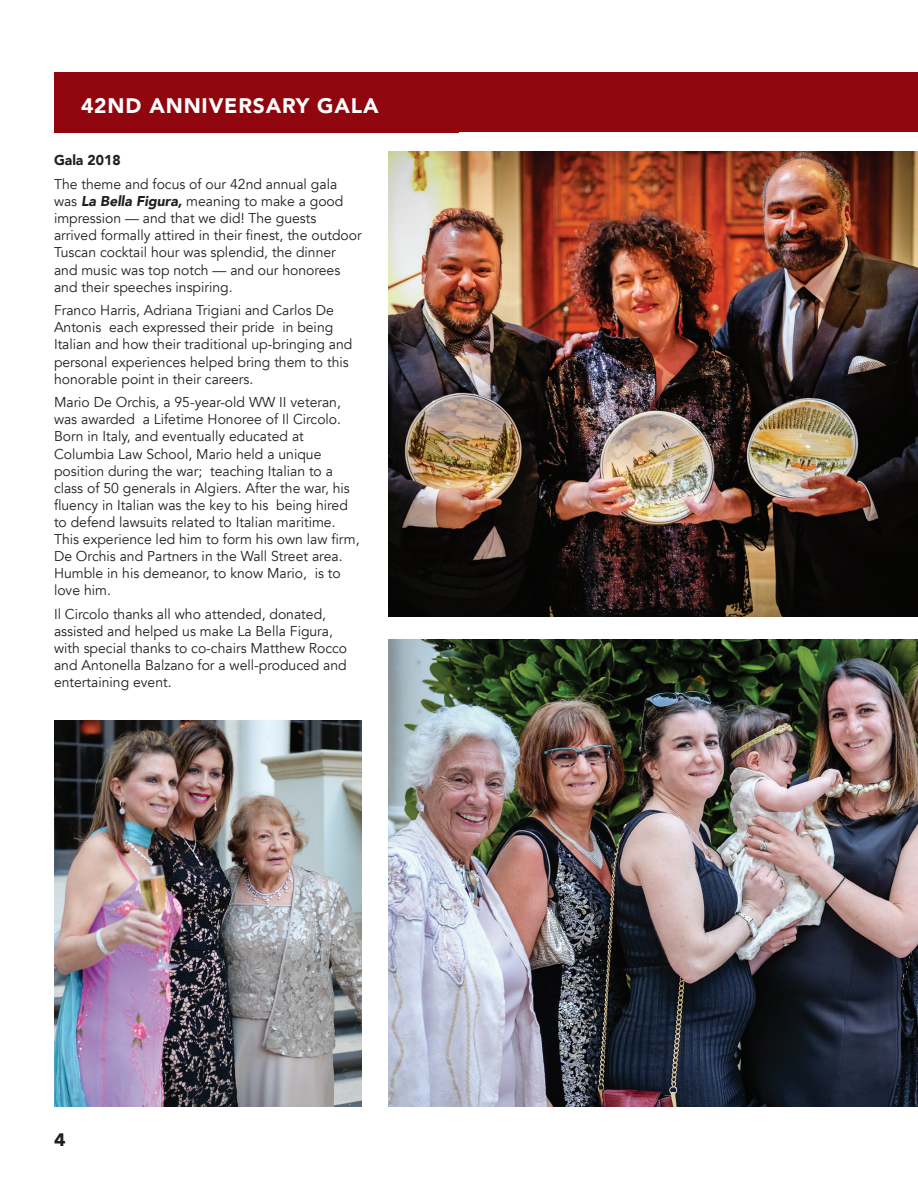
<style>
.page{position:relative;width:918px;height:1188px;background:#fff}
.page>*{position:absolute;margin:0;border:0;box-sizing:border-box;transform-origin:0 0}
.t1{font:900 21px "Avenir";letter-spacing:.04em;color:#fff}
.t2{font:700 18px "Avenir Next";color:#231f20}
.t3{font:14.25px/17.1px "Avenir";color:#231f20}
.t4{font:900 14.25px "Avenir";color:#231f20}
.s1{font-weight:900;font-style:italic}
</style>
<div class="page">
<div style="left:54px;top:73px;width:864px;height:59px;background:#91060e"></div>
<div style="left:54px;top:72px;width:405px;height:60px;background:#91060e"></div>
<img style="left:389px;top:151px;width:529px;height:466px">
<img style="left:54px;top:720px;width:308px;height:387px">
<img style="left:389px;top:639px;width:529px;height:468px">
<h1 class="t1" style="left:81px;top:87px;width:299px">42ND ANNIVERSARY GALA</h1>
<p class="t4" style="left:54px;top:148px;width:68px">Gala 2018</p>
<p class="t3" style="left:54px;top:176px;width:309px">The theme and focus of our 42nd annual gala was <span class="s1">La Bella Figura,</span> meaning to make a good impression — and that we did! The guests arrived formally attired in their finest, the outdoor Tuscan cocktail hour was splendid, the dinner and music was top notch — and our honorees and their speeches inspiring.</p>
<p class="t3" style="left:54px;top:302px;width:300px">Franco Harris, Adriana Trigiani and Carlos De Antonis each expressed their pride in being Italian and how their traditional up-bringing and personal experiences helped bring them to this honorable point in their careers.</p>
<p class="t3" style="left:54px;top:394px;width:307px">Mario De Orchis, a 95-year-old WW II veteran, was awarded a Lifetime Honoree of Il Circolo.<br>Born in Italy, and eventually educated at Columbia Law School, Mario held a unique position during the war; teaching Italian to a class of 50 generals in Algiers. After the war, his fluency in Italian was the key to his being hired to defend lawsuits related to Italian maritime.<br>This experience led him to form his own law firm, De Orchis and Partners in the Wall Street area.<br>Humble in his demeanor, to know Mario, is to love him.</p>
<p class="t3" style="left:54px;top:606px;width:295px">Il Circolo thanks all who attended, donated, assisted and helped us make La Bella Figura, with special thanks to co-chairs Matthew Rocco and Antonella Balzano for a well-produced and entertaining event.</p>
<p class="t2" style="left:54px;top:1124px;width:13px">4</p>
</div>
